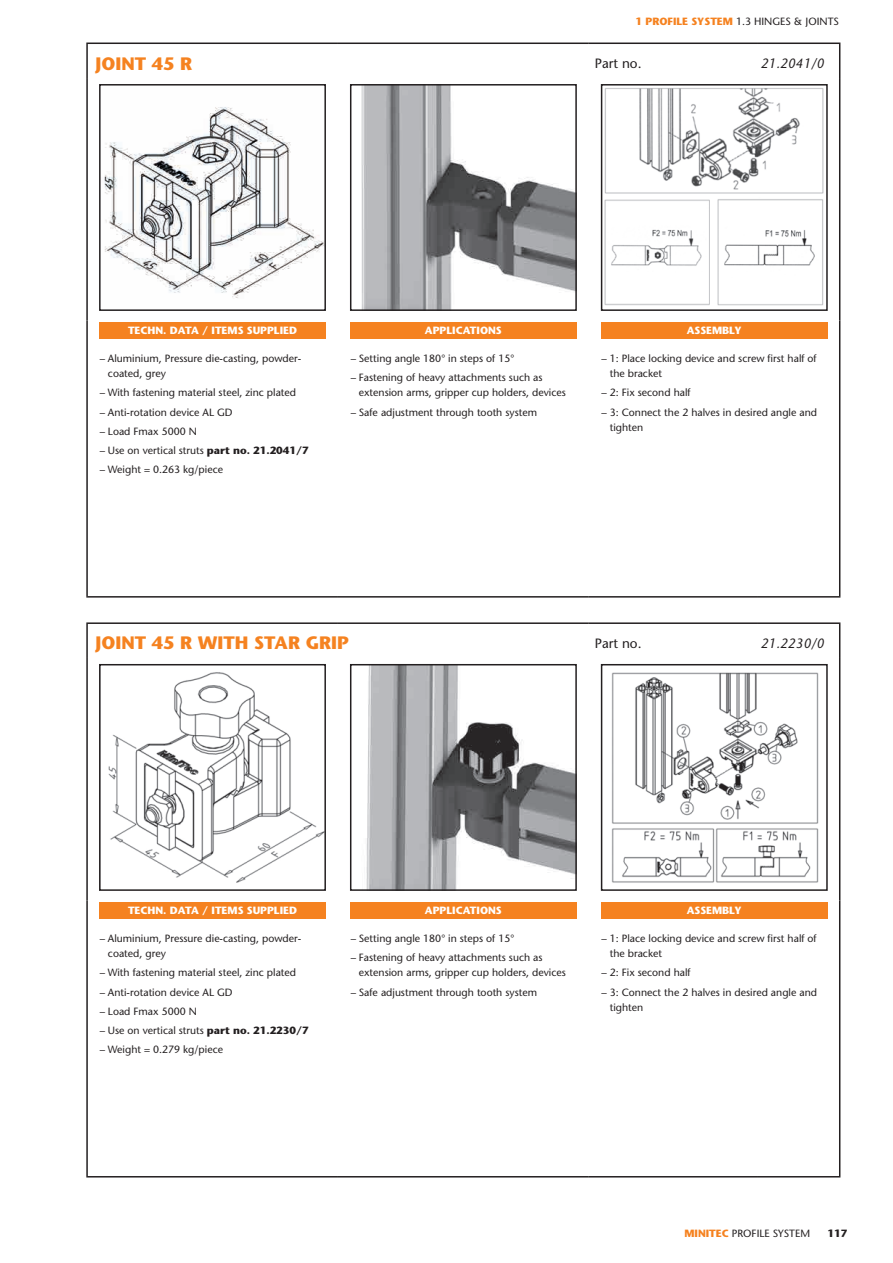
<style>
.page{position:relative;width:893px;height:1263px;background:#fff}
.page>*{position:absolute;margin:0;border:0;box-sizing:border-box;transform-origin:0 0}
.t1{font:700 18px "Stone Sans";color:#f58220}
.t2{font:italic 13.5px "Stone Sans";color:#231f20}
.t3{font:13.5px "Stone Sans";color:#231f20}
.t4{font:10.5px/19.2px "Stone Sans";color:#231f20}
.t5{font:700 10.5px "Stone Sans";color:#fff}
.t6{font:700 10.5px "Stone Sans";color:#231f20}
.s1{font-weight:700;color:#f58220}
.s2{font-weight:700}
</style>
<div class="page">
<hr style="left:86px;top:43px;width:252px;height:1px;background:#231f20">
<hr style="left:86px;top:44px;width:2px;height:34px;background:#231f20">
<hr style="left:338px;top:43px;width:251px;height:1px;background:#231f20">
<hr style="left:86px;top:78px;width:2px;height:242px;background:#231f20">
<hr style="left:839px;top:78px;width:1px;height:242px;background:#231f20">
<hr style="left:86px;top:320px;width:2px;height:276px;background:#231f20">
<hr style="left:839px;top:320px;width:1px;height:276px;background:#231f20">
<hr style="left:86px;top:596px;width:252px;height:2px;background:#231f20">
<hr style="left:338px;top:596px;width:251px;height:2px;background:#231f20">
<hr style="left:589px;top:596px;width:169px;height:2px;background:#231f20">
<hr style="left:758px;top:596px;width:82px;height:2px;background:#231f20">
<hr style="left:589px;top:43px;width:169px;height:1px;background:#231f20">
<hr style="left:758px;top:43px;width:82px;height:1px;background:#231f20">
<hr style="left:839px;top:44px;width:1px;height:34px;background:#231f20">
<img style="left:104px;top:107px;width:219px;height:191px">
<div style="left:99px;top:84px;width:227px;height:227px;border:2px solid #231f20"></div>
<img style="left:361px;top:87px;width:213px;height:221px">
<div style="left:350px;top:84px;width:227px;height:227px;border:2px solid #231f20"></div>
<img style="left:604px;top:88px;width:220px;height:218px">
<div style="left:601px;top:84px;width:227px;height:227px;border:2px solid #231f20"></div>
<div style="left:99px;top:322px;width:227px;height:17px;background:#f58220"></div>
<div style="left:350px;top:322px;width:226px;height:17px;background:#f58220"></div>
<div style="left:601px;top:322px;width:226px;height:17px;background:#f58220"></div>
<hr style="left:86px;top:622px;width:252px;height:2px;background:#231f20">
<hr style="left:86px;top:624px;width:2px;height:34px;background:#231f20">
<hr style="left:338px;top:622px;width:251px;height:2px;background:#231f20">
<hr style="left:86px;top:658px;width:2px;height:242px;background:#231f20">
<hr style="left:839px;top:658px;width:1px;height:242px;background:#231f20">
<hr style="left:86px;top:900px;width:2px;height:276px;background:#231f20">
<hr style="left:839px;top:900px;width:1px;height:276px;background:#231f20">
<hr style="left:86px;top:1176px;width:252px;height:1px;background:#231f20">
<hr style="left:338px;top:1176px;width:251px;height:1px;background:#231f20">
<hr style="left:589px;top:1176px;width:169px;height:1px;background:#231f20">
<hr style="left:758px;top:1176px;width:82px;height:1px;background:#231f20">
<hr style="left:589px;top:622px;width:169px;height:2px;background:#231f20">
<hr style="left:758px;top:622px;width:82px;height:2px;background:#231f20">
<hr style="left:839px;top:624px;width:1px;height:34px;background:#231f20">
<img style="left:108px;top:672px;width:215px;height:211px">
<div style="left:99px;top:664px;width:227px;height:227px;border:2px solid #231f20"></div>
<img style="left:366px;top:667px;width:208px;height:221px">
<div style="left:350px;top:664px;width:227px;height:227px;border:2px solid #231f20"></div>
<img style="left:611px;top:672px;width:208px;height:211px">
<div style="left:601px;top:664px;width:227px;height:227px;border:2px solid #231f20"></div>
<div style="left:99px;top:902px;width:227px;height:16px;background:#f58220"></div>
<div style="left:350px;top:902px;width:226px;height:16px;background:#f58220"></div>
<div style="left:601px;top:902px;width:226px;height:16px;background:#f58220"></div>
<p class="t4" style="left:636px;top:12px;width:205px"><span class="s1">1 PROFILE SYSTEM</span> 1.3 HINGES &amp; JOINTS</p>
<h1 class="t1" style="left:96px;top:52px;width:98px">JOINT 45 R</h1>
<p class="t3" style="left:595px;top:56px;width:48px">Part no.</p>
<p class="t2" style="left:761px;top:56px;width:65px">21.2041/0</p>
<p class="t5" style="left:128px;top:324px;width:170px">TECHN. DATA / ITEMS SUPPLIED</p>
<p class="t4" style="left:108px;top:351px;width:195px;line-height:15px;text-indent:-9px">− Aluminium, Pressure die-casting, powder&shy;coated, grey</p>
<p class="t4" style="left:99px;top:383px;width:211px">− With fastening material steel, zinc plated<br>− Anti-rotation device AL GD<br>− Load Fmax 5000 N<br>− Use on vertical struts <span class="s2">part no. 21.2041/7 </span>− Weight = 0.263 kg/piece</p>
<p class="t5" style="left:425px;top:324px;width:78px">APPLICATIONS</p>
<p class="t4" style="left:350px;top:349px;width:194px">− Setting angle 180° in steps of 15°<br>− Fastening of heavy attachments such as</p>
<p class="t4" style="left:350px;top:383px;width:217px;text-indent:9px">extension arms, gripper cup holders, devices − Safe adjustment through tooth system</p>
<p class="t5" style="left:687px;top:324px;width:57px">ASSEMBLY</p>
<p class="t4" style="left:610px;top:351px;width:209px;line-height:15px;text-indent:-9px">− 1: Place locking device and screw first half of the bracket</p>
<p class="t4" style="left:601px;top:383px;width:217px">− 2: Fix second half<br>− 3: Connect the 2 halves in desired angle and</p>
<p class="t4" style="left:610px;top:417px;width:35px">tighten</p>
<h1 class="t1" style="left:96px;top:632px;width:255px">JOINT 45 R WITH STAR GRIP</h1>
<p class="t3" style="left:595px;top:635px;width:48px">Part no.</p>
<p class="t2" style="left:761px;top:635px;width:65px">21.2230/0</p>
<p class="t5" style="left:128px;top:904px;width:170px">TECHN. DATA / ITEMS SUPPLIED</p>
<p class="t4" style="left:108px;top:931px;width:195px;line-height:15px;text-indent:-9px">− Aluminium, Pressure die-casting, powder&shy;coated, grey</p>
<p class="t4" style="left:99px;top:963px;width:211px">− With fastening material steel, zinc plated<br>− Anti-rotation device AL GD<br>− Load Fmax 5000 N<br>− Use on vertical struts <span class="s2">part no. 21.2230/7 </span>− Weight = 0.279 kg/piece</p>
<p class="t5" style="left:425px;top:904px;width:78px">APPLICATIONS</p>
<p class="t4" style="left:350px;top:929px;width:194px">− Setting angle 180° in steps of 15°<br>− Fastening of heavy attachments such as</p>
<p class="t4" style="left:350px;top:963px;width:217px;text-indent:9px">extension arms, gripper cup holders, devices − Safe adjustment through tooth system</p>
<p class="t5" style="left:687px;top:904px;width:57px">ASSEMBLY</p>
<p class="t4" style="left:610px;top:931px;width:209px;line-height:15px;text-indent:-9px">− 1: Place locking device and screw first half of the bracket</p>
<p class="t4" style="left:601px;top:963px;width:217px">− 2: Fix second half<br>− 3: Connect the 2 halves in desired angle and</p>
<p class="t4" style="left:610px;top:997px;width:35px">tighten</p>
<p class="t4" style="left:684px;top:1223px;width:127px"><span class="s1">MINITEC</span> PROFILE SYSTEM</p>
<p class="t6" style="left:828px;top:1227px;width:21px">117</p>
</div>
